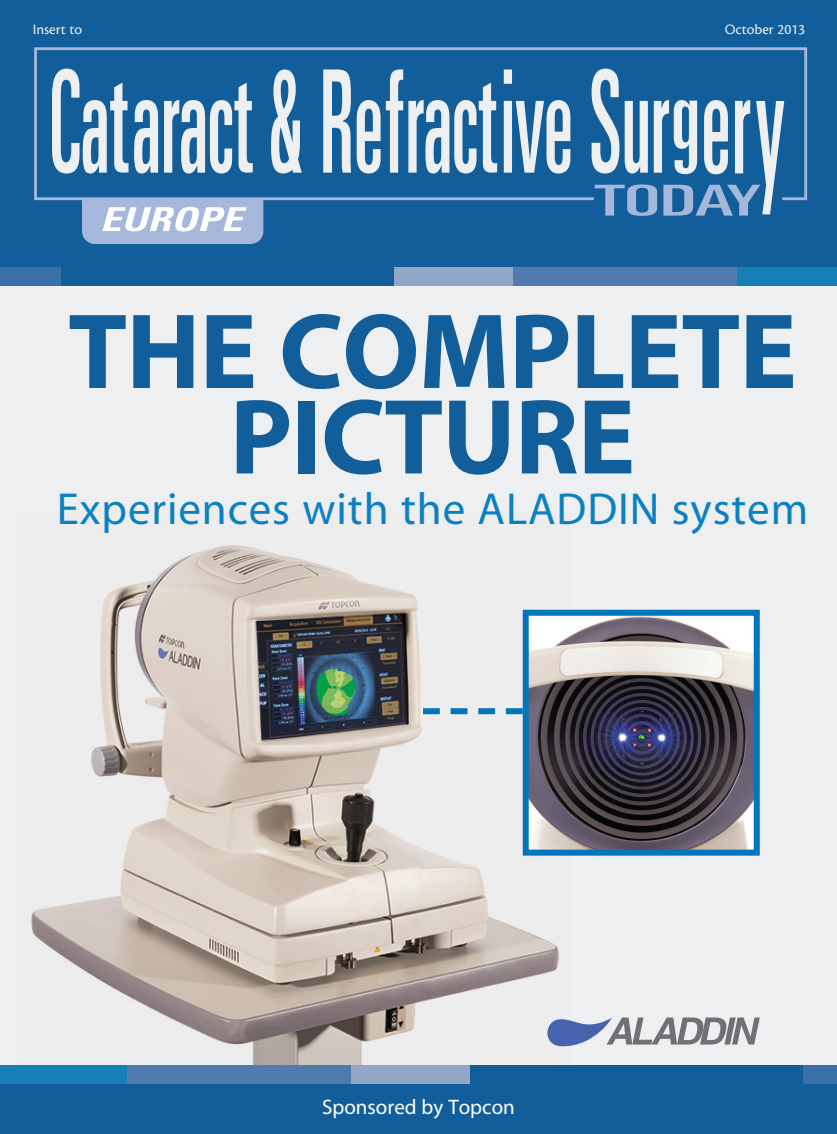
<style>
.page{position:relative;width:837px;height:1134px;background:#fff}
.page>*{position:absolute;margin:0;border:0;box-sizing:border-box;transform-origin:0 0}
.table_body{font:108px/85.5px "Myriad MM 700 600";letter-spacing:-.01em;color:#125e9b;text-align:center}
.table_body-2{font:45px "Myriad MM 400 600";letter-spacing:.02em;color:#0c80c2}
.crst_dept_subhead{font:21px "Myriad MM 400 600";color:#fff}
.t1{font:15px "Cronos MM 408 10";color:#edeff0}
</style>
<div class="page">
<div style="left:0;top:180px;width:837px;height:954px;background:#edeff0"></div>
<svg style="left:31px;top:545px;width:542px;height:520px"></svg>
<div style="left:0;top:0;width:837px;height:286px;background:#125e9b"></div>
<div style="left:0;top:1074px;width:837px;height:60px;background:#125e9b"></div>
<svg style="left:34px;top:47px;width:773px;height:153px"></svg>
<svg style="left:164px;top:83px;width:89px;height:91px"></svg>
<svg style="left:271px;top:69px;width:31px;height:105px"></svg>
<svg style="left:323px;top:69px;width:28px;height:104px"></svg>
<svg style="left:357px;top:69px;width:140px;height:105px"></svg>
<svg style="left:504px;top:69px;width:66px;height:105px"></svg>
<svg style="left:592px;top:69px;width:192px;height:147px"></svg>
<svg style="left:52px;top:69px;width:106px;height:105px"></svg>
<svg style="left:81px;top:198px;width:183px;height:46px;background:#b5c4e0"></svg>
<img style="left:530px;top:617px;width:223px;height:232px">
<div style="left:523px;top:610px;width:237px;height:246px;border:6px solid #0075bd"></div>
<div style="left:0;top:267px;width:61px;height:19px;background:#3970a8"></div>
<div style="left:394px;top:267px;width:119px;height:19px;background:#92a6c7"></div>
<div style="left:735px;top:267px;width:102px;height:19px;background:#167fb5"></div>
<div style="left:513px;top:267px;width:224px;height:19px;background:#517baf"></div>
<div style="left:470px;top:1065px;width:335px;height:19px;background:#125e9b"></div>
<div style="left:804px;top:1065px;width:33px;height:19px;background:#3970a8"></div>
<div style="left:351px;top:1065px;width:119px;height:19px;background:#92a6c7"></div>
<div style="left:0;top:1065px;width:129px;height:19px;background:#167fb5"></div>
<div style="left:128px;top:1065px;width:223px;height:19px;background:#517baf"></div>
<svg style="left:423px;top:708px;width:100px;height:6px"></svg>
<svg style="left:542px;top:1018px;width:218px;height:28px"></svg>
<p class="t1" style="left:33px;top:22px;width:51px">Insert to</p>
<p class="t1" style="left:725px;top:22px;width:82px">October 2013</p>
<p class="table_body" style="left:68px;top:315px;width:730px">THE COMPLETE<br>PICTURE</p>
<p class="table_body-2" style="left:57px;top:488px;width:753px">Experiences with the ALADDIN system</p>
<p class="crst_dept_subhead" style="left:322px;top:1097px;width:194px">Sponsored by Topcon</p>
</div>
